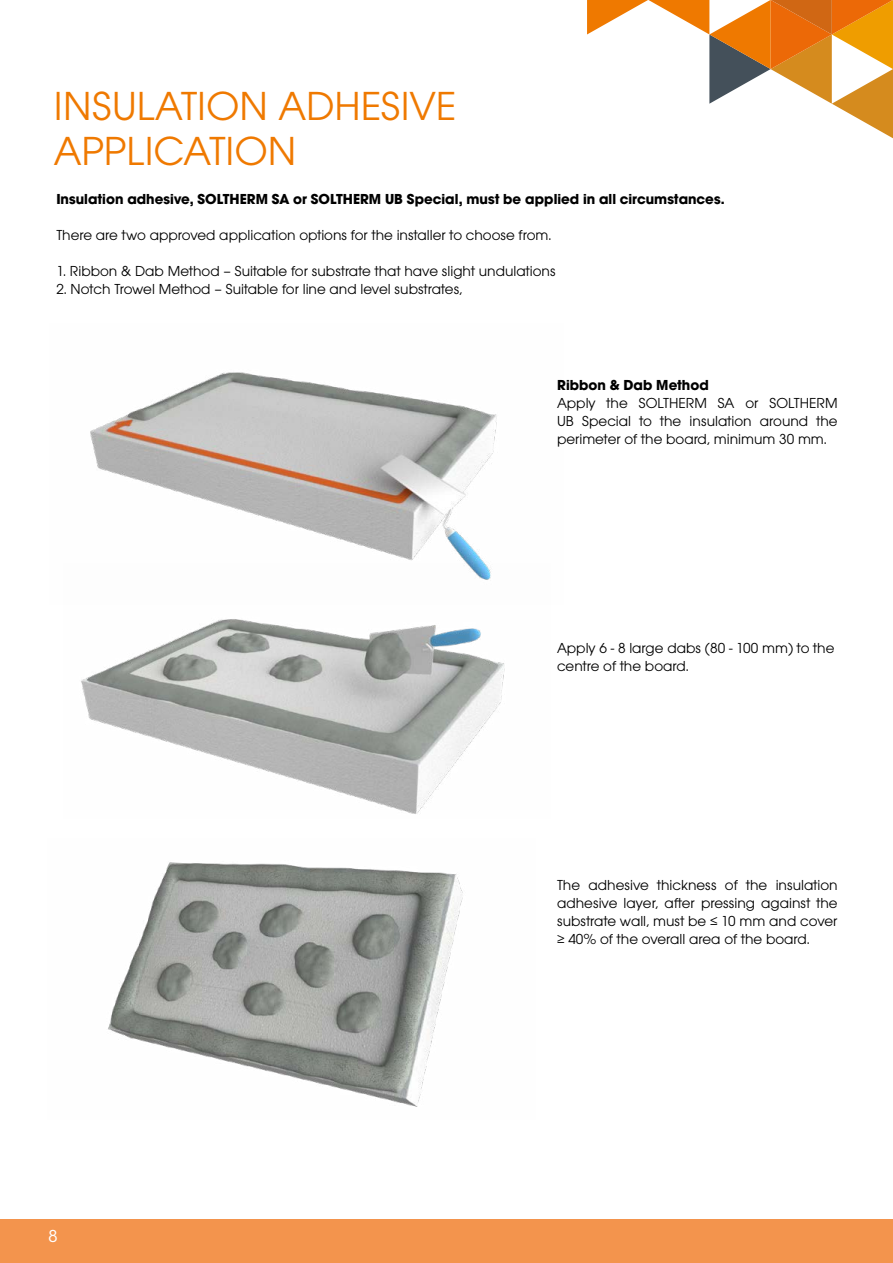
<style>
.page{position:relative;width:893px;height:1263px;background:#fff}
.page>*{position:absolute;margin:0;border:0;box-sizing:border-box;transform-origin:0 0}
.t1{font:42px/45px "Avalon";color:#ef7900}
.t2{font:condensed 18px "Avalon";color:#fff}
.t3{font:15px/18px "Avalon";color:#000;text-align:justify}
.t4{font:700 15px "Avalon";color:#000}
</style>
<div class="page">
<div style="left:0;top:1219px;width:893px;height:44px;background:#f3944d"></div>
<svg style="left:587px;top:0;width:306px;height:138px"></svg>
<img style="left:90px;top:372px;width:407px;height:191px">
<img style="left:108px;top:862px;width:355px;height:245px">
<img style="left:81px;top:563px;width:424px;height:251px">
<h1 class="t1" style="left:54px;top:83px;width:404px">INSULATION ADHESIVE<br>APPLICATION</h1>
<p class="t4" style="left:56px;top:190px;width:670px">Insulation adhesive, SOLTHERM SA or SOLTHERM UB Special, must be applied in all circumstances.</p>
<p class="t3" style="left:56px;top:226px;width:497px">There are two approved application options for the installer to choose from.</p>
<p class="t3" style="left:56px;top:262px;width:501px">1. Ribbon &amp; Dab Method – Suitable for substrate that have slight undulations</p>
<p class="t3" style="left:56px;top:280px;width:408px">2. Notch Trowel Method – Suitable for line and level substrates,</p>
<p class="t4" style="left:557px;top:376px;width:153px">Ribbon &amp; Dab Method</p>
<p class="t3" style="left:557px;top:394px;width:282px">Apply the SOLTHERM SA or SOLTHERM UB Special to the insulation around the perimeter of the board, minimum 30 mm.</p>
<p class="t3" style="left:557px;top:639px;width:279px">Apply 6 - 8 large dabs (80 - 100 mm) to the centre of the board.</p>
<p class="t2" style="left:48px;top:1226px;width:11px">8</p>
<p class="t3" style="left:557px;top:876px;width:282px">The adhesive thickness of the insulation adhesive layer, after pressing against the substrate wall, must be ≤ 10 mm and cover ≥ 40% of the overall area of the board.</p>
</div>
